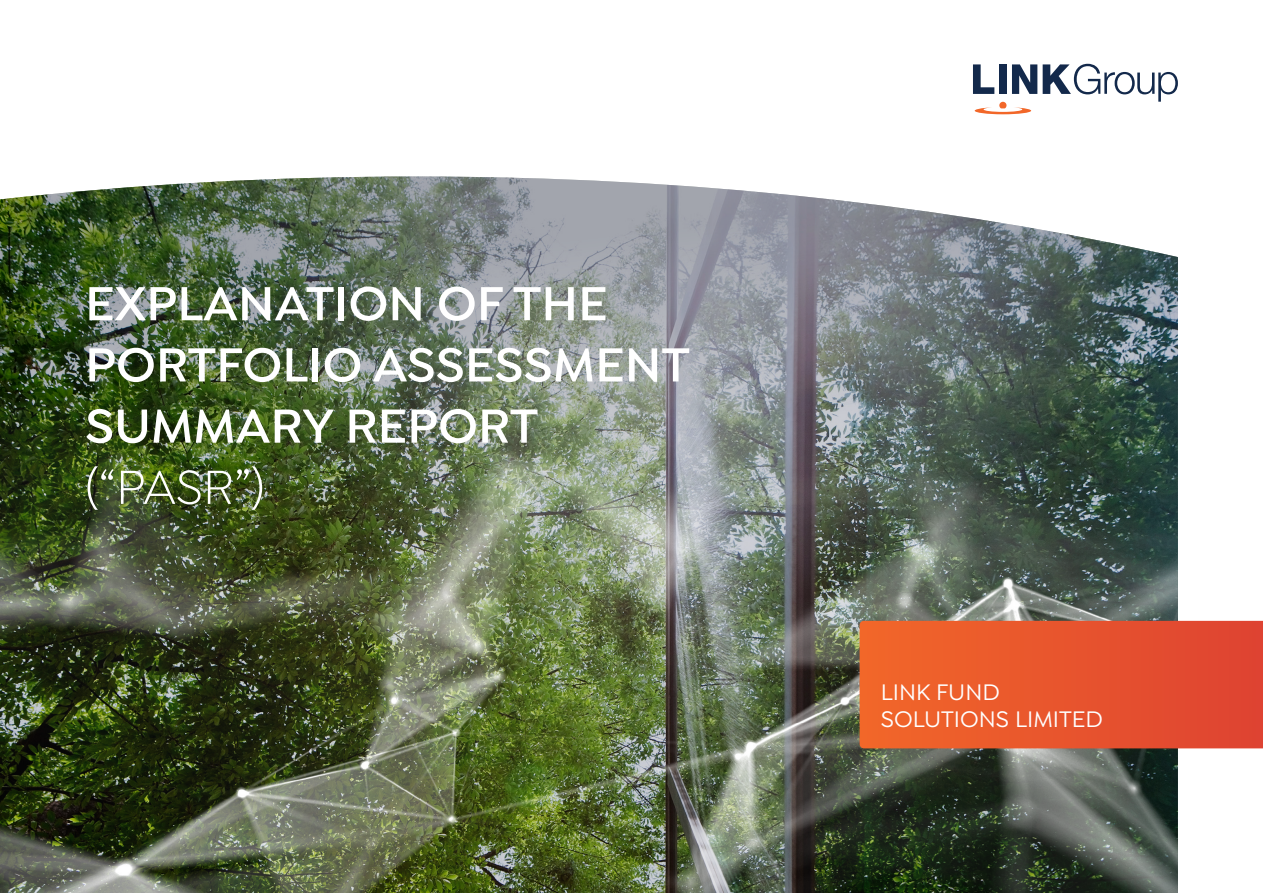
<style>
.page{position:relative;width:1263px;height:893px;background:#fff}
.page>*{position:absolute;margin:0;border:0;box-sizing:border-box;transform-origin:0 0}
.t1{font:600 51px/61.2px "Isidora Sans";color:#fff}
.t2{font:51px "Isidora Sans";color:#fff}
.t3{font:500 24px/27px "Isidora Sans";color:#fff}
</style>
<div class="page">
<img style="left:0;top:176px;width:1178px;height:206px">
<svg style="left:973px;top:64px;width:21px;height:30px"></svg>
<div style="left:999px;top:64px;width:8px;height:30px;background:#13294b"></div>
<svg style="left:1012px;top:64px;width:25px;height:30px"></svg>
<svg style="left:1043px;top:64px;width:135px;height:38px"></svg>
<svg style="left:975px;top:102px;width:56px;height:12px"></svg>
<img style="left:0;top:382px;width:1178px;height:511px">
<svg style="left:860px;top:621px;width:403px;height:127px;background:#e7542d"></svg>
<p class="t1" style="left:85px;top:273px;width:606px">EXPLANATION OF THE<br>PORTFOLIO ASSESSMENT<br>SUMMARY REPORT</p>
<p class="t2" style="left:85px;top:459px;width:181px">(“PASR”)</p>
<p class="t3" style="left:881px;top:679px;width:224px">LINK FUND<br>SOLUTIONS LIMITED</p>
</div>
